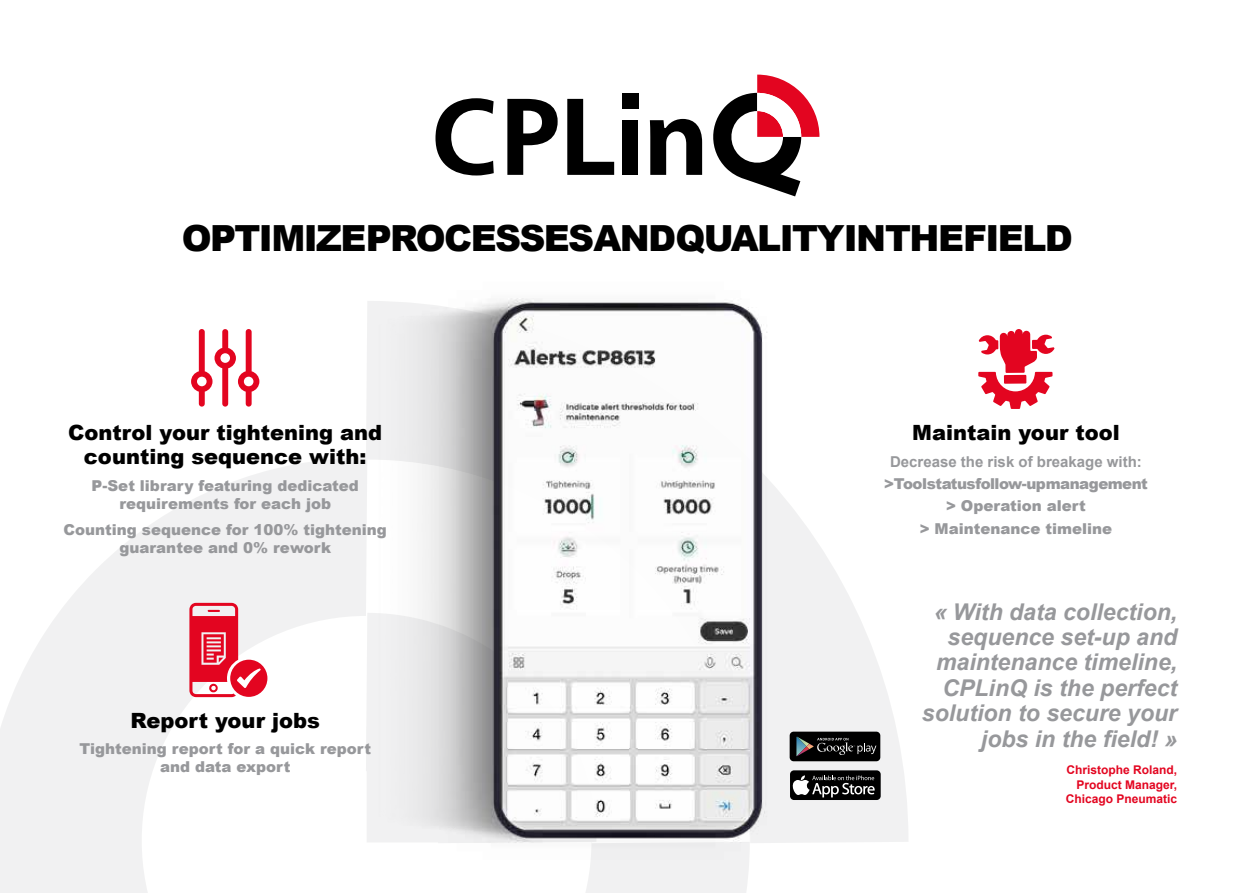
<style>
.page{position:relative;width:1255px;height:893px;background:#fff}
.page>*{position:absolute;margin:0;border:0;box-sizing:border-box;transform-origin:0 0}
.t1{font:900 36px "Arial";letter-spacing:-.045em;color:#000}
.t2{font:italic 700 23.1px/25.3px "Arial";color:#97989b;text-align:right}
.t3{font:900 21px/24px "Arial";color:#000;text-align:center}
.t4{font:900 15px/18px "Arial";color:#97989b;text-align:center}
.t5{font:700 15px "Arial";color:#97989b}
.t6{font:700 12px/14.4px "Arial";color:#e30520;text-align:right}
</style>
<div class="page">
<img style="left:1px;top:196px;width:1054px;height:697px">
<img style="left:0;top:728px;width:1px;height:165px">
<svg style="left:567px;top:99px;width:47px;height:76px"></svg>
<div style="left:622px;top:120px;width:16px;height:55px;background:#000"></div>
<svg style="left:650px;top:119px;width:52px;height:56px"></svg>
<div style="left:622px;top:93px;width:16px;height:16px;background:#000"></div>
<svg style="left:435px;top:98px;width:58px;height:77px"></svg>
<svg style="left:507px;top:99px;width:50px;height:76px"></svg>
<svg style="left:713px;top:75px;width:106px;height:121px"></svg>
<div style="left:789px;top:732px;width:91px;height:29px;background:#000;border-radius:4px"></div>
<svg style="left:796px;top:737px;width:80px;height:19px"></svg>
<div style="left:790px;top:770px;width:90px;height:30px;background:#000;border-radius:4px"></div>
<svg style="left:792px;top:775px;width:82px;height:22px"></svg>
<svg style="left:191px;top:329px;width:68px;height:78px"></svg>
<svg style="left:189px;top:603px;width:78px;height:94px"></svg>
<svg style="left:978px;top:329px;width:76px;height:80px"></svg>
<div style="left:1003px;top:375px;width:23px;height:9px;background:#e30520"></div>
<h1 class="t1" style="left:182px;top:212px;width:892px">OPTIMIZE PROCESSES AND QUALITY IN THE FIELD</h1>
<h3 class="t3" style="left:68px;top:420px;width:315px">Control your tightening and counting sequence with:</h3>
<p class="t4" style="left:92px;top:476px;width:269px">P-Set library featuring dedicated requirements for each job</p>
<p class="t4" style="left:64px;top:521px;width:325px">Counting sequence for 100% tightening guarantee and 0% rework</p>
<h3 class="t3" style="left:131px;top:707px;width:191px">Report your jobs</h3>
<p class="t4" style="left:79px;top:739px;width:293px">Tightening report for a quick report and data export</p>
<h3 class="t3" style="left:912px;top:420px;width:209px">Maintain your tool</h3>
<p class="t5" style="left:890px;top:452px;width:253px">Decrease the risk of breakage with:</p>
<p class="t4" style="left:884px;top:472px;width:265px;line-height:22.2px">&gt; Tool status follow-up management &gt; Operation alert<br>&gt; Maintenance timeline</p>
<h2 class="t2" style="left:921px;top:600px;width:257px">« With data collection, sequence set-up and maintenance timeline,<br>CPLinQ is the perfect solution to secure your jobs in the field! »</h2>
<p class="t6" style="left:1065px;top:763px;width:113px">Christophe Roland,<br>Product Manager,<br>Chicago Pneumatic</p>
</div>
